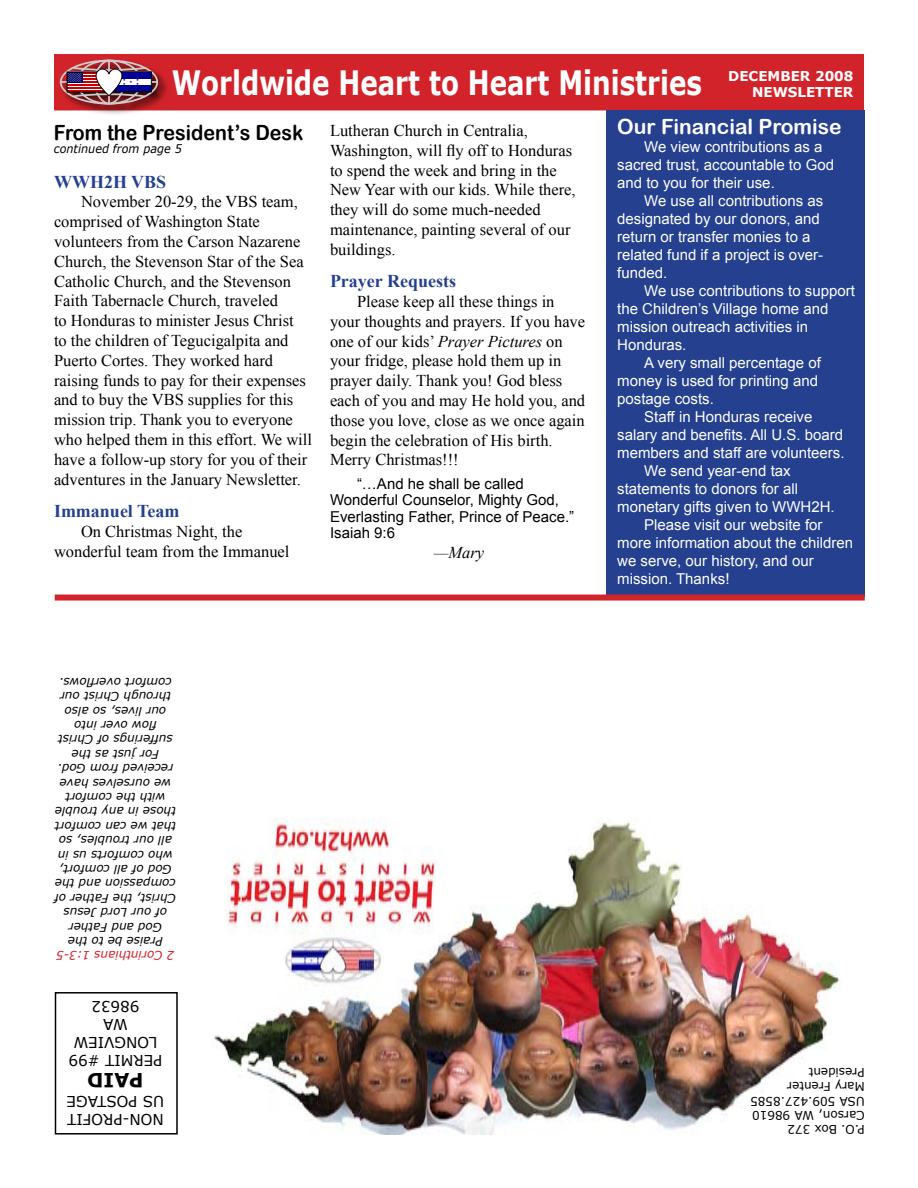
<style>
.page{position:relative;width:918px;height:1188px;background:#fff}
.page>*{position:absolute;margin:0;border:0;box-sizing:border-box;transform-origin:0 0}
.t1{font:700 33.6px "Verdana";color:#fff;scale:.78 1}
.t2{font:21px "Arial Rounded MT Bold";color:#000;scale:.94 1}
.t3{font:21px "Arial Rounded MT Bold";color:#fff}
.t4{font:700 19.5px "Verdana";color:#000}
.t5{font:700 18px "Times New Roman";color:#24408f}
.t6{font:16.5px/19.8px "Times New Roman";color:#000}
.t7{font:italic 16.5px "Times New Roman";color:#000}
.t8{font:15px/18px "Arial";color:#fff}
.t9{font:15px/16.5px "Arial";color:#000}
.t10{font:15px/18px "Verdana";color:#000}
.t11{font:700 13.5px/16.2px "Verdana";color:#fff;text-align:right}
.t12{font:italic 12px/14.4px "Verdana";color:#000;text-align:center}
.t13{font:12px/14.4px "Verdana";color:#000}
.t14{font:italic 12px "Verdana";color:#000;scale:.94 1}
.t15{font:italic 12px "Verdana";color:#d2232a}
.s1{font-style:italic}
</style>
<div class="page">
<div style="left:55px;top:55px;width:808px;height:55px;background:#d2232a"></div>
<div style="left:54px;top:54px;width:810px;height:56px;border:2px solid #d2232a"></div>
<div style="left:58px;top:58px;width:113px;height:59px;background:#000;opacity:.75"></div>
<div style="left:60px;top:60px;width:98px;height:45px;border:2px solid #ccc;border-radius:50%"></div>
<hr style="left:108px;top:60px;width:2px;height:44px;background:#ccc">
<hr style="left:61px;top:81px;width:97px;height:2px;background:#ccc">
<div style="left:67px;top:72px;width:38px;height:20px;border:1px solid #000"></div>
<div style="left:111px;top:72px;width:40px;height:20px;background:#fff"></div>
<div style="left:111px;top:72px;width:40px;height:6px;background:#009"></div>
<div style="left:111px;top:85px;width:40px;height:7px;background:#009"></div>
<div style="left:55px;top:992px;width:123px;height:143px;border:2px solid #000"></div>
<div style="left:607px;top:110px;width:258px;height:487px;background:#24408f"></div>
<div style="left:55px;top:595px;width:810px;height:6px;background:#d2232a"></div>
<img style="left:214px;top:818px;width:625px;height:317px">
<svg style="left:68px;top:65px;width:79px;height:34px"></svg>
<h1 class="t1" style="left:172px;top:61px;width:681px">Worldwide Heart to Heart Ministries</h1>
<p class="t11" style="left:728px;top:67px;width:127px">DECEMBER 2008<br>NEWSLETTER</p>
<p class="t2" style="left:54px;top:120px;width:267px">From the President’s Desk</p>
<p class="t14" style="left:54px;top:141px;width:138px">continued from page 5</p>
<p class="t5" style="left:54px;top:169px;width:114px">WWH2H VBS</p>
<p class="t6" style="left:54px;top:192px;width:260px;text-indent:27px">November 20-29, the VBS team, comprised of Washington State volunteers from the Carson Nazarene Church, the Stevenson Star of the Sea Catholic Church, and the Stevenson Faith Tabernacle Church, traveled<br>to Honduras to minister Jesus Christ<br>to the children of Tegucigalpita and Puerto Cortes. They worked hard raising funds to pay for their expenses and to buy the VBS supplies for this mission trip. Thank you to everyone who helped them in this effort. We will have a follow-up story for you of their adventures in the January Newsletter.</p>
<p class="t5" style="left:54px;top:499px;width:127px">Immanuel Team</p>
<p class="t6" style="left:54px;top:521px;width:237px;text-indent:27px">On Christmas Night, the wonderful team from the Immanuel</p>
<p class="t6" style="left:330px;top:120px;width:247px">Lutheran Church in Centralia,<br>Washington, will fly off to Honduras to spend the week and bring in the<br>New Year with our kids. While there, they will do some much-needed maintenance, painting several of our buildings.</p>
<p class="t5" style="left:330px;top:269px;width:128px">Prayer Requests</p>
<p class="t6" style="left:330px;top:291px;width:257px;text-indent:27px">Please keep all these things in your thoughts and prayers. If you have one of our kids’ <span class="s1">Prayer Pictures</span> on your fridge, please hold them up in prayer daily. Thank you! God bless each of you and may He hold you, and those you love, close as we once again begin the celebration of His birth.<br>Merry Christmas!!!</p>
<p class="t9" style="left:330px;top:475px;width:246px;text-indent:27px">“…And he shall be called<br>Wonderful Counselor, Mighty God,<br>Everlasting Father, Prince of Peace.”<br>Isaiah 9:6</p>
<p class="t7" style="left:434px;top:541px;width:52px">—Mary</p>
<p class="t3" style="left:617px;top:114px;width:226px">Our Financial Promise</p>
<p class="t8" style="left:617px;top:138px;width:218px;text-indent:27px">We view contributions as a sacred trust, accountable to God and to you for their use.</p>
<p class="t8" style="left:617px;top:192px;width:207px;text-indent:27px">We use all contributions as designated by our donors, and return or transfer monies to a related fund if a project is over&shy;funded.</p>
<p class="t8" style="left:644px;top:282px;width:212px">We use contributions to support</p>
<p class="t8" style="left:617px;top:300px;width:213px">the Children’s Village home and</p>
<p class="t8" style="left:617px;top:318px;width:192px">mission outreach activities in</p>
<p class="t8" style="left:617px;top:336px;width:71px">Honduras.</p>
<p class="t8" style="left:644px;top:354px;width:178px">A very small percentage of</p>
<p class="t8" style="left:617px;top:372px;width:202px">money is used for printing and</p>
<p class="t8" style="left:617px;top:390px;width:98px">postage costs.</p>
<p class="t8" style="left:644px;top:408px;width:170px">Staff in Honduras receive</p>
<p class="t8" style="left:617px;top:426px;width:227px">salary and benefits. All U.S. board</p>
<p class="t8" style="left:617px;top:444px;width:229px">members and staff are volunteers.</p>
<p class="t8" style="left:644px;top:462px;width:148px">We send year-end tax</p>
<p class="t8" style="left:617px;top:480px;width:182px">statements to donors for all</p>
<p class="t8" style="left:617px;top:498px;width:219px">monetary gifts given to WWH2H.</p>
<p class="t8" style="left:644px;top:516px;width:180px">Please visit our website for</p>
<p class="t8" style="left:617px;top:534px;width:237px">more information about the children</p>
<p class="t8" style="left:617px;top:552px;width:198px">we serve, our history, and our</p>
<p class="t8" style="left:617px;top:570px;width:114px">mission. Thanks!</p>
<p class="t12" style="left:176px;top:949px;width:123px;rotate:-180deg">Praise be to the<br>God and Father<br>of our Lord Jesus<br>Christ, the Father of compassion and the<br>God of all comfort, who comforts us in all our troubles, so that we can comfort those in any trouble with the comfort<br>we ourselves have received from God.<br>For just as the sufferings of Christ flow over into<br>our lives, so also through Christ our comfort overflows.</p>
<p class="t15" style="left:175px;top:963px;width:120px;rotate:-180deg">2 Corinthians 1:3-5</p>
<p class="t10" style="left:162px;top:1070px;width:95px;text-align:center;rotate:-180deg">PERMIT #99<br>LONGVIEW<br>WA<br>98632</p>
<p class="t4" style="left:144px;top:1092px;width:58px;rotate:-180deg">PAID</p>
<p class="t10" style="left:164px;top:1129px;width:99px;rotate:-180deg">NON-PROFIT<br>US POSTAGE</p>
<p class="t13" style="left:865px;top:1137px;width:116px;rotate:-180deg">P.O. Box 372<br>Carson, WA 98610<br>USA 509.427.8585<br>Mary Frenter<br>President</p>
</div>
